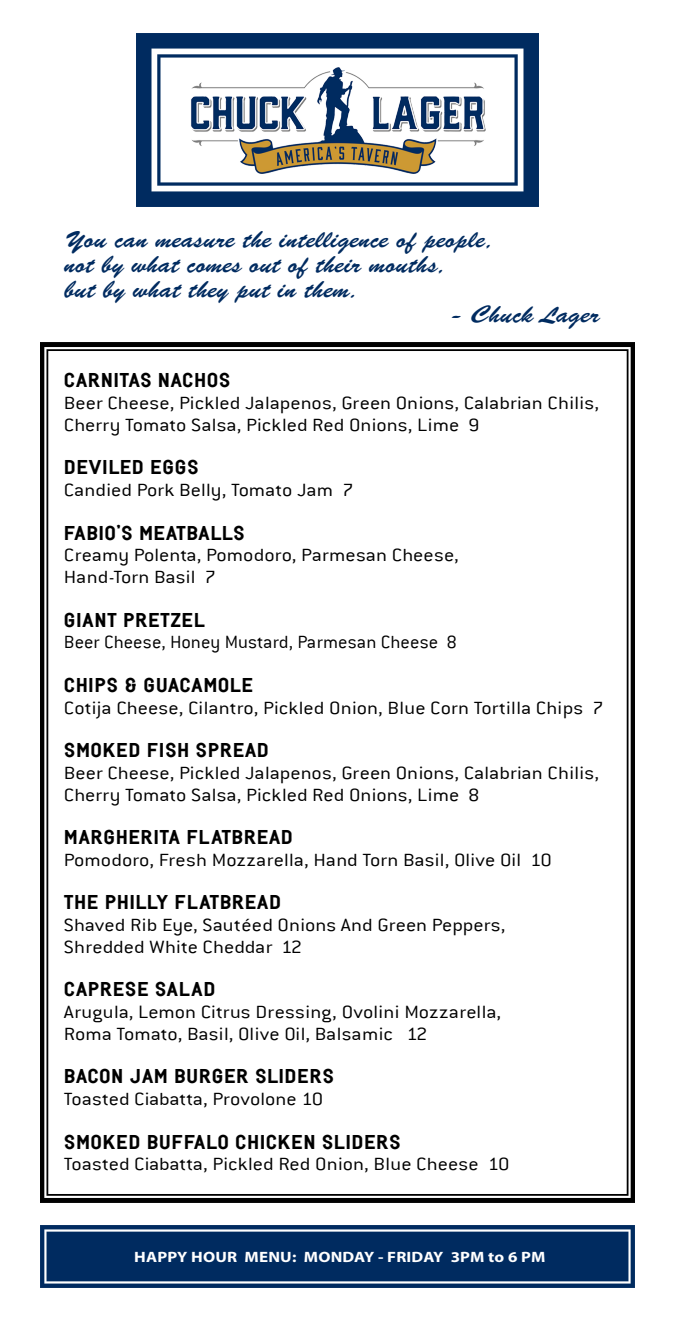
<style>
.page{position:relative;width:675px;height:1323px;background:#fff}
.page>*{position:absolute;margin:0;border:0;box-sizing:border-box;transform-origin:0 0}
.t1{font:23.25px/24.9px "Brush Script BT";letter-spacing:.015em;color:#002b60;scale:1.15 1}
.t2{font:300 19.5px/21.8px "Conduit ITC";color:#000;scale:1.15 1}
.t3{font:700 19.5px "CABND Web";letter-spacing:.015em;color:#000;scale:1.15 1}
.t4{font:300 19.5px "Conduit ITC";color:#000;scale:1.06 1}
.t5{font:700 15px "Myriad Pro";letter-spacing:.01em;color:#fff;scale:1.13 1}
</style>
<div class="page">
<img style="left:40px;top:1225px;width:595px;height:62px">
<img style="left:40px;top:342px;width:595px;height:860px">
<img style="left:136px;top:33px;width:403px;height:174px">
<img style="left:190px;top:67px;width:296px;height:107px">
<p class="t1" style="left:65px;top:228px;width:374px">You can measure the intelligence of people, not by what comes out of their mouths,<br>but by what they put in them.</p>
<p class="t1" style="left:451px;top:302px;width:131px">- Chuck Lager</p>
<p class="t3" style="left:64px;top:364px;width:146px">CARNITAS NACHOS</p>
<p class="t2" style="left:64px;top:392px;width:467px">Beer Cheese, Pickled Jalapenos, Green Onions, Calabrian Chilis,<br>Cherry Tomato Salsa, Pickled Red Onions, Lime 9</p>
<p class="t3" style="left:64px;top:451px;width:119px">DEVILED EGGS</p>
<p class="t2" style="left:64px;top:479px;width:253px">Candied Pork Belly, Tomato Jam 7</p>
<p class="t3" style="left:64px;top:516px;width:159px">FABIO’S MEATBALLS</p>
<p class="t2" style="left:64px;top:544px;width:345px">Creamy Polenta, Pomodoro, Parmesan Cheese,<br>Hand-Torn Basil 7</p>
<p class="t3" style="left:64px;top:603px;width:124px">GIANT PRETZEL</p>
<p class="t4" style="left:64px;top:632px;width:373px">Beer Cheese, Honey Mustard, Parmesan Cheese 8</p>
<p class="t3" style="left:64px;top:669px;width:166px">CHIPS &amp; GUACAMOLE</p>
<p class="t2" style="left:64px;top:697px;width:471px">Cotija Cheese, Cilantro, Pickled Onion, Blue Corn Tortilla Chips 7</p>
<p class="t3" style="left:64px;top:734px;width:180px">SMOKED FISH SPREAD</p>
<p class="t2" style="left:64px;top:762px;width:467px">Beer Cheese, Pickled Jalapenos, Green Onions, Calabrian Chilis,<br>Cherry Tomato Salsa, Pickled Red Onions, Lime 8</p>
<p class="t3" style="left:64px;top:821px;width:201px">MARGHERITA FLATBREAD</p>
<p class="t2" style="left:64px;top:849px;width:426px">Pomodoro, Fresh Mozzarella, Hand Torn Basil, Olive Oil 10</p>
<p class="t3" style="left:64px;top:886px;width:191px">THE PHILLY FLATBREAD</p>
<p class="t2" style="left:64px;top:914px;width:385px">Shaved Rib Eye, Sautéed Onions And Green Peppers,<br>Shredded White Cheddar 12</p>
<p class="t3" style="left:64px;top:973px;width:133px">CAPRESE SALAD</p>
<p class="t2" style="left:64px;top:1001px;width:382px">Arugula, Lemon Citrus Dressing, Ovolini Mozzarella,<br>Roma Tomato, Basil, Olive Oil, Balsamic 12</p>
<p class="t3" style="left:64px;top:1060px;width:236px">BACON JAM BURGER SLIDERS</p>
<p class="t2" style="left:64px;top:1088px;width:227px">Toasted Ciabatta, Provolone 10</p>
<p class="t3" style="left:64px;top:1125px;width:294px">SMOKED BUFFALO CHICKEN SLIDERS</p>
<p class="t2" style="left:64px;top:1153px;width:389px">Toasted Ciabatta, Pickled Red Onion, Blue Cheese 10</p>
<p class="t5" style="left:134px;top:1248px;width:365px">HAPPY HOUR MENU: MONDAY - FRIDAY 3PM to 6 PM</p>
</div>
